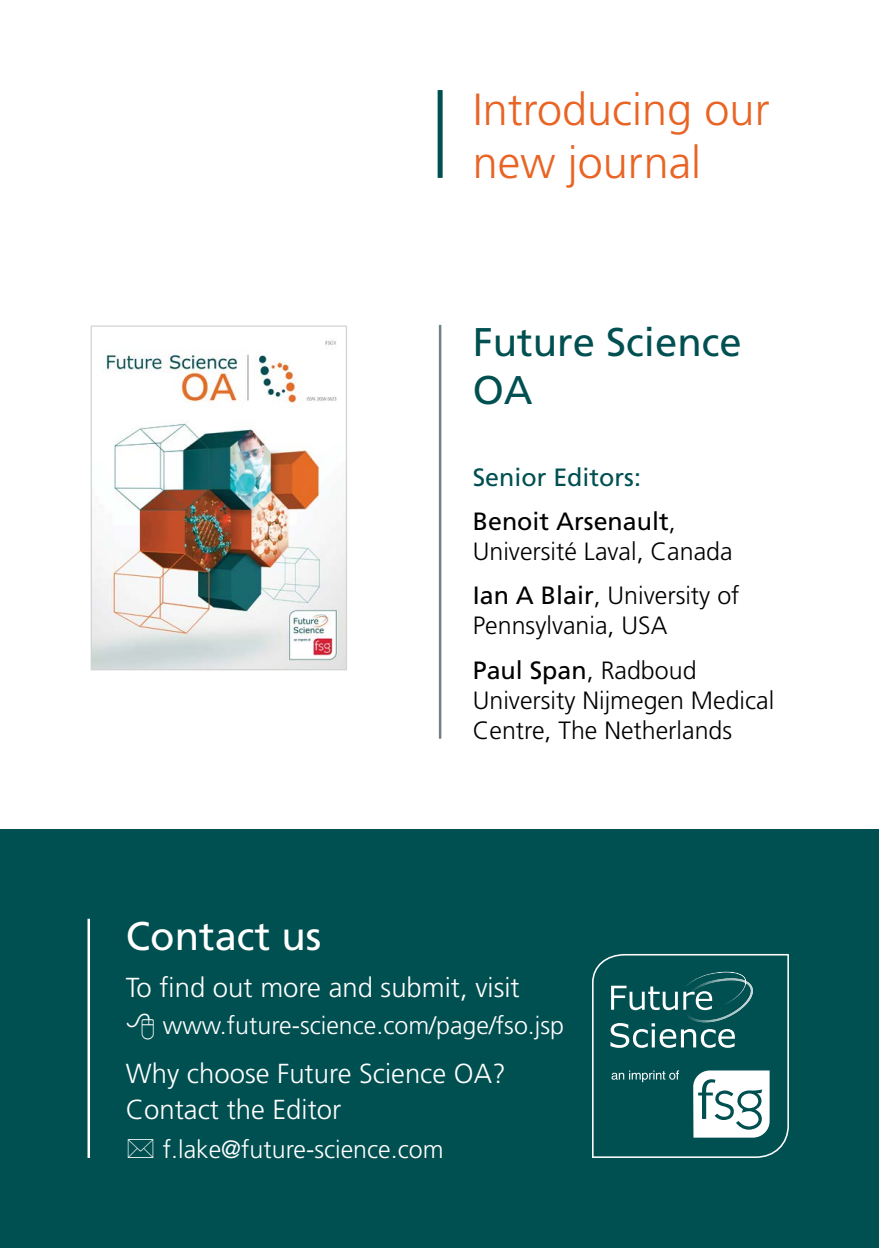
<style>
.page{position:relative;width:879px;height:1248px;background:#fff}
.page>*{position:absolute;margin:0;border:0;box-sizing:border-box;transform-origin:0 0}
.t1{font:300 45px/52.5px "Frutiger";color:#e96424}
.t2{font:40px/48px "Frutiger";color:#004f51}
.t3{font:40px "Frutiger";color:#fff}
.t4{font:300 27.5px/36px "Frutiger";color:#fff}
.t5{font:300 25px/44.2px "Frutiger";color:#000}
.t6{font:300 25px "Frutiger";color:#fff}
.t7{font:25px/44.2px "Frutiger";color:#000}
.s1{color:#004f51}
.s2{font-weight:300}
.s3{font-weight:400}
</style>
<div class="page">
<div style="left:0;top:829px;width:879px;height:418px;background:#004f51"></div>
<img style="left:93px;top:340px;width:252px;height:328px">
<div style="left:91px;top:325px;width:256px;height:345px;border:1px solid #d1d3d4"></div>
<div style="left:437px;top:90px;width:5px;height:88px;background:#004f51"></div>
<hr style="left:439px;top:325px;width:2px;height:413px;background:#72808a">
<svg style="left:592px;top:954px;width:197px;height:203px"></svg>
<hr style="left:88px;top:918px;width:2px;height:239px;background:#fff">
<h1 class="t1" style="left:473px;top:83px;width:298px">Introducing our new journal</h1>
<h2 class="t2" style="left:473px;top:318px;width:270px">Future Science<br>OA</h2>
<p class="t7" style="left:473px;top:455px;width:204px"><span class="s1">Senior Editors:<br></span>Benoit Arsenault<span class="s2">,</span></p>
<p class="t5" style="left:473px;top:529px;width:268px">Université Laval, Canada<br><span class="s3">Ian A Blair</span>, University of</p>
<p class="t5" style="left:473px;top:603px;width:225px">Pennsylvania, USA<br><span class="s3">Paul Span</span>, Radboud</p>
<p class="t5" style="left:473px;top:685px;width:303px;line-height:30px">University Nijmegen Medical<br>Centre, The Netherlands</p>
<h2 class="t3" style="left:126px;top:912px;width:197px">Contact us</h2>
<p class="t4" style="left:126px;top:969px;width:395px">To find out more and submit, visit</p>
<p class="t6" style="left:163px;top:1010px;width:402px">www.future-science.com/page/fso.jsp</p>
<p class="t4" style="left:126px;top:1055px;width:381px">Why choose Future Science OA?<br>Contact the Editor</p>
<p class="t6" style="left:163px;top:1134px;width:282px">f.lake@future-science.com</p>
</div>
